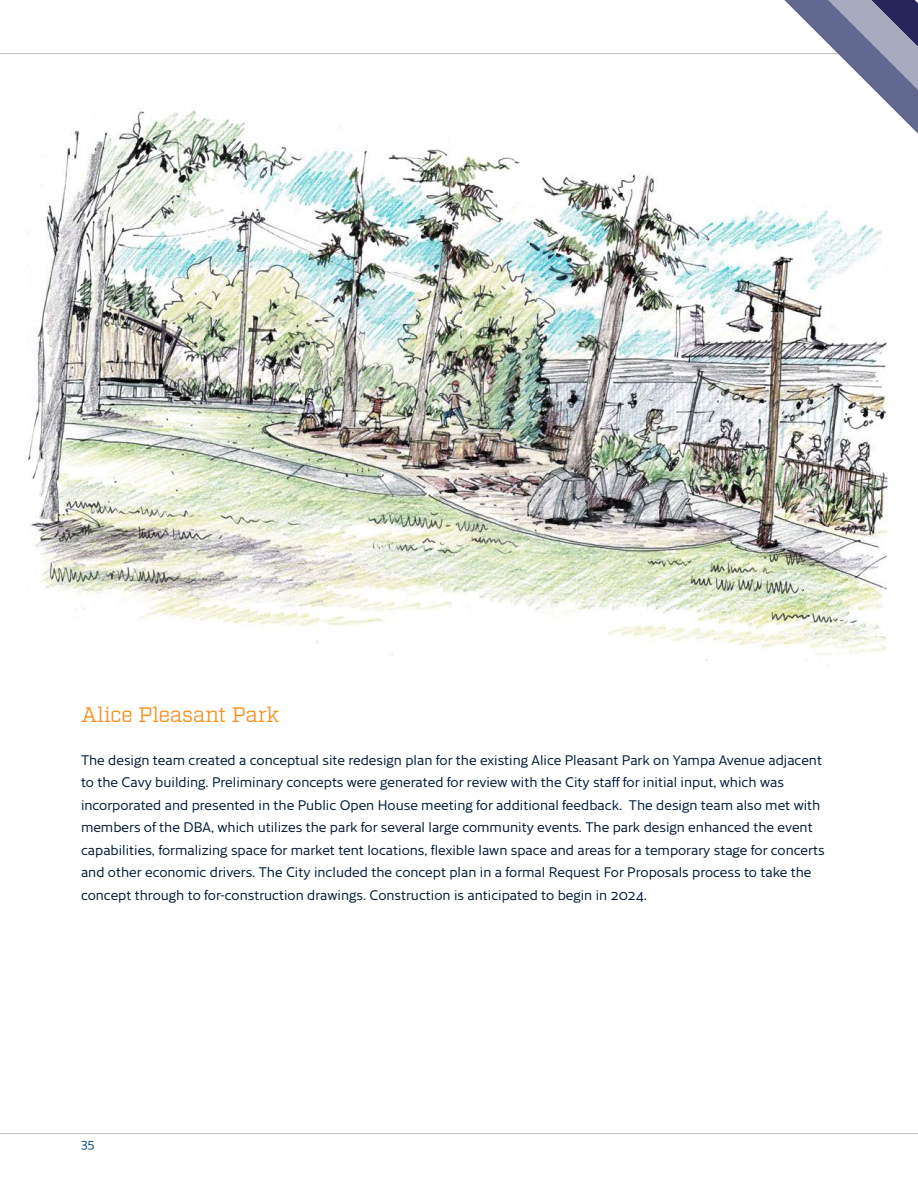
<style>
.page{position:relative;width:918px;height:1188px;background:#fff}
.page>*{position:absolute;margin:0;border:0;box-sizing:border-box;transform-origin:0 0}
.t1{font:21px "Factoria";letter-spacing:-.005em;color:#f68f1e}
.t2{font:13.5px/22.5px "Cresta";color:#001a37}
.t3{font:12px "Cresta";color:#004270}
</style>
<div class="page">
<hr style="left:0;top:1133px;width:918px;height:1px;background:#bdbfc5">
<hr style="left:0;top:53px;width:918px;height:1px;background:#bdbfc5">
<img style="left:28px;top:109px;width:860px;height:552px">
<svg style="left:784px;top:0;width:134px;height:134px"></svg>
<h1 class="t1" style="left:81px;top:702px;width:200px">Alice Pleasant Park</h1>
<p class="t2" style="left:81px;top:748px;width:745px">The design team created a conceptual site redesign plan for the existing Alice Pleasant Park on Yampa Avenue adjacent to the Cavy building. Preliminary concepts were generated for review with the City staff for initial input, which was incorporated and presented in the Public Open House meeting for additional feedback. The design team also met with members of the DBA, which utilizes the park for several large community events. The park design enhanced the event capabilities, formalizing space for market tent locations, flexible lawn space and areas for a temporary stage for concerts and other economic drivers. The City included the concept plan in a formal Request For Proposals process to take the concept through to for-construction drawings. Construction is anticipated to begin in 2024.</p>
<p class="t3" style="left:81px;top:1135px;width:15px">35</p>
</div>
